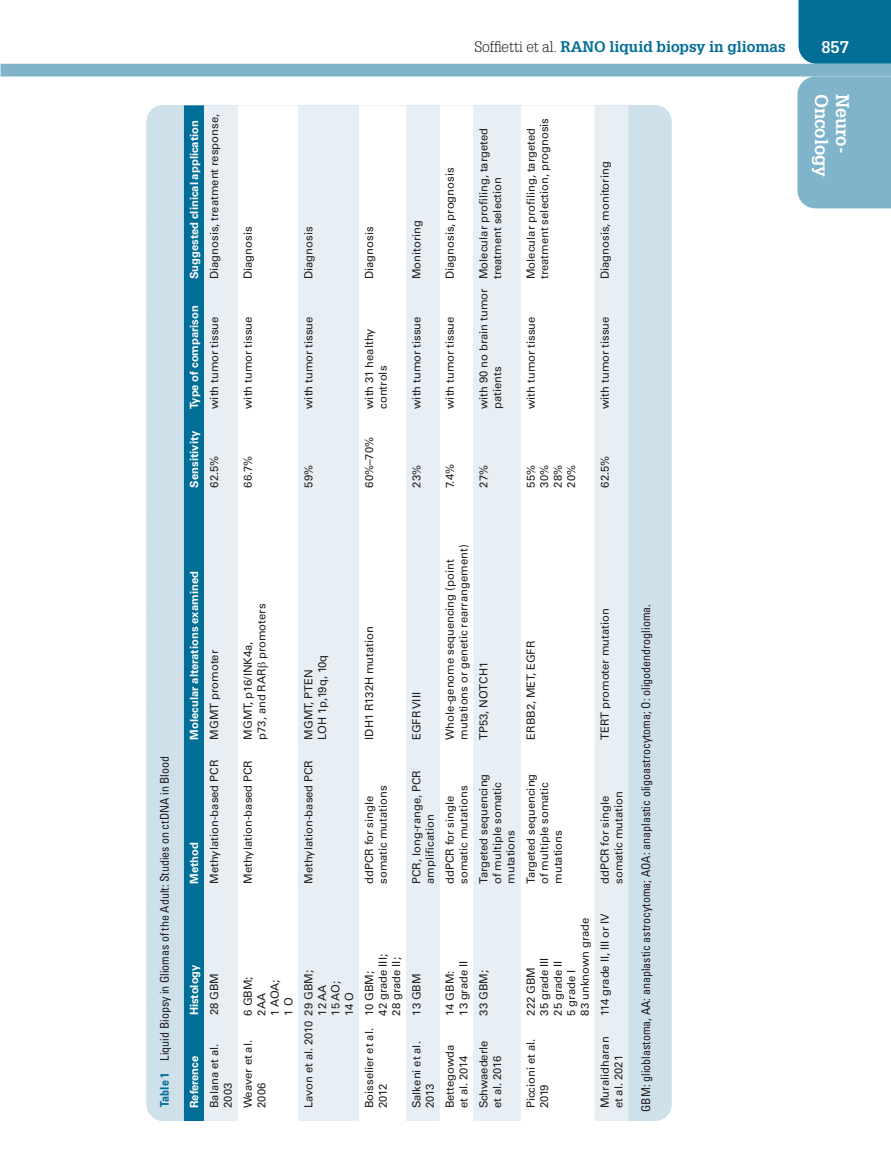
<style>
.page{position:relative;width:891px;height:1175px;background:#fff}
.page>*{position:absolute;margin:0;border:0;box-sizing:border-box;transform-origin:0 0}
.t1{font:700 18px "Glypha LT Std";color:#fff}
.t2{font:700 16.5px "Glypha LT Std";color:#fff}
.t3{font:700 15px "Glypha LT Std";color:#006e96}
.t4{font:condensed 12px "Univers LT Std";color:#231f20}
.t5{font:11.25px/13.5px "Univers LT Std";color:#231f20}
.t6{font:700 11.25px "Univers LT Std";color:#fff}
.s1{font-weight:300;color:#231f20}
.s2{font-weight:700;color:#006e96}
.s3{font-family:"Gandhari Unicode"}
</style>
<div class="page">
<div style="left:799px;top:0;width:92px;height:64px;background:#006e96"></div>
<div style="left:1px;top:64px;width:890px;height:12px;background:#7fb4ca"></div>
<div style="left:797px;top:76px;width:94px;height:132px;background:#7fb4ca"></div>
<div style="left:147px;top:105px;width:525px;height:1015px;background:#cee0ea;border-radius:16px"></div>
<svg style="left:146px;top:105px;width:58px;height:1015px"></svg>
<div style="left:204px;top:105px;width:424px;height:1015px;background:#e8eff4"></div>
<svg style="left:238px;top:105px;width:357px;height:1015px;background:#f5f8fa"></svg>
<p class="t6" style="left:188px;top:279px;width:160px;rotate:-90deg">Suggested clinical application</p>
<p class="t5" style="left:208px;top:279px;width:167px;rotate:-90deg">Diagnosis, treatment response,</p>
<p class="t6" style="left:188px;top:409px;width:105px;rotate:-90deg">Type of comparison</p>
<p class="t6" style="left:188px;top:487px;width:58px;rotate:-90deg">Sensitivity</p>
<p class="t5" style="left:208px;top:409px;width:94px;rotate:-90deg">with tumor tissue</p>
<p class="t5" style="left:208px;top:487px;width:33px;rotate:-90deg">62.5%</p>
<p class="t5" style="left:241px;top:279px;width:54px;rotate:-90deg">Diagnosis</p>
<p class="t5" style="left:241px;top:409px;width:94px;rotate:-90deg">with tumor tissue</p>
<p class="t5" style="left:241px;top:487px;width:33px;rotate:-90deg">66.7%</p>
<p class="t5" style="left:302px;top:279px;width:54px;rotate:-90deg">Diagnosis</p>
<p class="t5" style="left:302px;top:409px;width:94px;rotate:-90deg">with tumor tissue</p>
<p class="t5" style="left:302px;top:487px;width:24px;rotate:-90deg">59%</p>
<p class="t5" style="left:363px;top:279px;width:54px;rotate:-90deg">Diagnosis</p>
<p class="t5" style="left:363px;top:409px;width:82px;rotate:-90deg">with 31 healthy controls</p>
<p class="t5" style="left:363px;top:487px;width:52px;rotate:-90deg">60%–70%</p>
<p class="t5" style="left:410px;top:279px;width:61px;rotate:-90deg">Monitoring</p>
<p class="t5" style="left:410px;top:409px;width:94px;rotate:-90deg">with tumor tissue</p>
<p class="t5" style="left:410px;top:487px;width:24px;rotate:-90deg">23%</p>
<p class="t5" style="left:443px;top:279px;width:113px;rotate:-90deg">Diagnosis, prognosis</p>
<p class="t5" style="left:443px;top:409px;width:94px;rotate:-90deg">with tumor tissue</p>
<h3 class="t3" style="left:474px;top:37px;width:313px"><span class="s1">Soffietti et al.</span> RANO liquid biopsy in gliomas</h3>
<h2 class="t2" style="left:821px;top:37px;width:29px">857</h2>
<h1 class="t1" style="left:833px;top:94px;width:85px;rotate:90deg">Oncology</h1>
<h1 class="t1" style="left:854px;top:94px;width:61px;rotate:90deg">Neuro-</h1>
<p class="t5" style="left:524px;top:279px;width:163px;rotate:-90deg">Molecular profiling, targeted treatment selection, prognosis</p>
<p class="t5" style="left:477px;top:279px;width:153px;rotate:-90deg">Molecular profiling, targeted treatment selection</p>
<p class="t5" style="left:598px;top:279px;width:119px;rotate:-90deg">Diagnosis, monitoring</p>
<p class="t5" style="left:477px;top:409px;width:122px;rotate:-90deg">with 90 no brain tumor patients</p>
<p class="t5" style="left:524px;top:409px;width:94px;rotate:-90deg">with tumor tissue</p>
<p class="t5" style="left:598px;top:409px;width:94px;rotate:-90deg">with tumor tissue</p>
<p class="t5" style="left:443px;top:488px;width:25px;rotate:-90deg">7.4%</p>
<p class="t5" style="left:477px;top:488px;width:24px;rotate:-90deg">27%</p>
<p class="t5" style="left:524px;top:488px;width:24px;text-align:justify;rotate:-90deg">55% 30% 28% 20%</p>
<p class="t5" style="left:598px;top:488px;width:33px;rotate:-90deg">62.5%</p>
<p class="t4" style="left:157px;top:1106px;width:352px;rotate:-90deg"><span class="s2">Table 1</span> Liquid Biopsy in Gliomas of the Adult: Studies on ctDNA in Blood</p>
<p class="t6" style="left:188px;top:739px;width:170px;rotate:-90deg">Molecular alterations examined</p>
<p class="t6" style="left:188px;top:884px;width:43px;rotate:-90deg">Method</p>
<p class="t5" style="left:208px;top:739px;width:91px;rotate:-90deg">MGMT promoter</p>
<p class="t5" style="left:208px;top:884px;width:125px;rotate:-90deg">Methylation-based PCR</p>
<p class="t5" style="left:241px;top:739px;width:138px;rotate:-90deg">MGMT, p16/INK4a,<br>p73, and RAR<span class="s3">β</span> promoters</p>
<p class="t5" style="left:241px;top:884px;width:125px;rotate:-90deg">Methylation-based PCR</p>
<p class="t5" style="left:302px;top:739px;width:87px;rotate:-90deg">MGMT, PTEN<br>LOH 1p,19q, 10q</p>
<p class="t5" style="left:302px;top:884px;width:125px;rotate:-90deg">Methylation-based PCR</p>
<p class="t5" style="left:363px;top:739px;width:115px;rotate:-90deg">IDH1 R132H mutation</p>
<p class="t5" style="left:363px;top:884px;width:100px;rotate:-90deg">ddPCR for single somatic mutations</p>
<p class="t5" style="left:410px;top:739px;width:49px;rotate:-90deg">EGFR VIII</p>
<p class="t5" style="left:443px;top:739px;width:197px;rotate:-90deg">Whole-genome sequencing (point mutations or genetic rearrangement)</p>
<p class="t5" style="left:477px;top:739px;width:80px;rotate:-90deg">TP53, NOTCH1</p>
<p class="t5" style="left:524px;top:739px;width:100px;rotate:-90deg">ERBB2, MET, EGFR</p>
<p class="t5" style="left:410px;top:884px;width:115px;rotate:-90deg">PCR, long-range, PCR amplification</p>
<p class="t5" style="left:443px;top:884px;width:100px;rotate:-90deg">ddPCR for single somatic mutations</p>
<p class="t5" style="left:477px;top:884px;width:112px;rotate:-90deg">Targeted sequencing of multiple somatic mutations</p>
<p class="t5" style="left:524px;top:884px;width:112px;rotate:-90deg">Targeted sequencing of multiple somatic mutations</p>
<p class="t5" style="left:598px;top:739px;width:133px;rotate:-90deg">TERT promoter mutation</p>
<p class="t5" style="left:598px;top:884px;width:94px;rotate:-90deg">ddPCR for single somatic mutation</p>
<p class="t6" style="left:188px;top:1015px;width:52px;rotate:-90deg">Histology</p>
<p class="t5" style="left:208px;top:1015px;width:44px;rotate:-90deg">28 GBM</p>
<p class="t6" style="left:188px;top:1108px;width:54px;rotate:-90deg">Reference</p>
<p class="t5" style="left:208px;top:1108px;width:66px;rotate:-90deg">Balana et al.<br>2003</p>
<p class="t5" style="left:241px;top:1015px;width:41px;rotate:-90deg">6 GBM;<br>2AA<br>1 AOA;<br>1 O</p>
<p class="t5" style="left:241px;top:1108px;width:70px;rotate:-90deg">Weaver et al.<br>2006</p>
<p class="t5" style="left:302px;top:1015px;width:47px;text-indent:-93px;rotate:-90deg">Lavon et al. 2010 29 GBM;<br>12 AA<br>15 AO;<br>14 O</p>
<p class="t5" style="left:363px;top:1015px;width:63px;rotate:-90deg">10 GBM;<br>42 grade III;<br>28 grade II;</p>
<p class="t5" style="left:363px;top:1108px;width:82px;rotate:-90deg">Boisselier et al.<br>2012</p>
<p class="t5" style="left:410px;top:1015px;width:44px;rotate:-90deg">13 GBM</p>
<p class="t5" style="left:410px;top:1108px;width:68px;rotate:-90deg">Salkeni et al.<br>2013</p>
<p class="t5" style="left:443px;top:1015px;width:56px;rotate:-90deg">14 GBM:<br>13 grade II</p>
<p class="t5" style="left:477px;top:1015px;width:47px;rotate:-90deg">33 GBM;</p>
<p class="t5" style="left:443px;top:1108px;width:65px;rotate:-90deg">Bettegowda et al. 2014</p>
<p class="t5" style="left:477px;top:1108px;width:69px;rotate:-90deg">Schwaederle et al. 2016</p>
<p class="t5" style="left:524px;top:1015px;width:100px;rotate:-90deg">222 GBM<br>35 grade III<br>25 grade II<br>5 grade I<br>83 unknown grade</p>
<p class="t5" style="left:524px;top:1108px;width:71px;rotate:-90deg">Piccioni et al.<br>2019</p>
<p class="t5" style="left:598px;top:1015px;width:104px;rotate:-90deg">114 grade II, III or IV</p>
<p class="t5" style="left:598px;top:1108px;width:73px;rotate:-90deg">Muralidharan et al. 2021</p>
<p class="t4" style="left:638px;top:1112px;width:509px;rotate:-90deg">GBM: glioblastoma, AA: anaplastic astrocytoma; AOA: anaplastic oligoastrocytoma; O: oligodendroglioma.</p>
</div>
